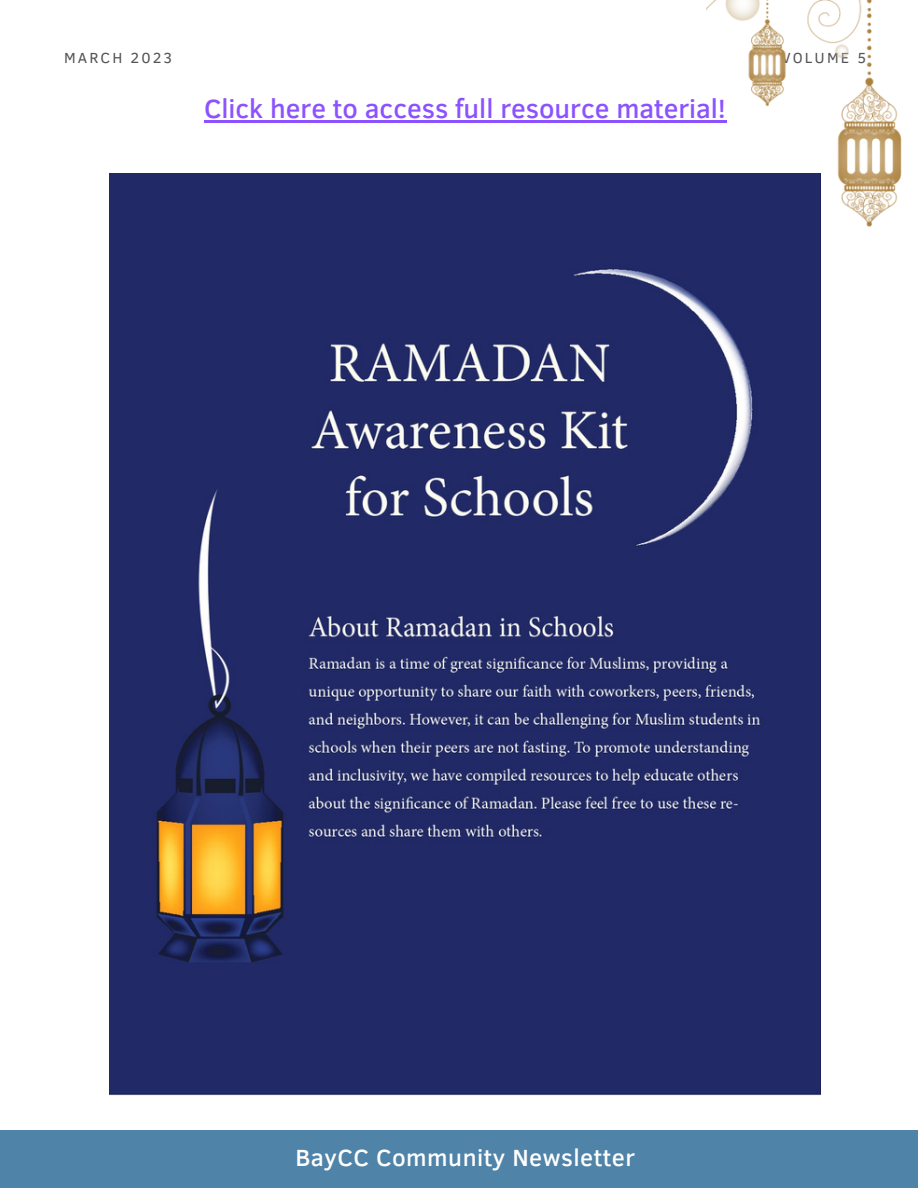
<style>
.page{position:relative;width:918px;height:1188px;background:#fff}
.page>*{position:absolute;margin:0;border:0;box-sizing:border-box;transform-origin:0 0}
.t1{font:500 27px "Clear Sans";color:#8c52ff}
.t2{font:500 24px "Clear Sans";letter-spacing:.02em;color:#fffefe}
.t3{font:15px "Clear Sans";letter-spacing:.14em;color:#545454}
</style>
<div class="page">
<img style="left:110px;top:173px;width:711px;height:923px">
<div style="left:0;top:1130px;width:918px;height:58px;background:#4f83a8"></div>
<img style="left:707px;top:0;width:195px;height:227px">
<hr style="left:204px;top:121px;width:522px;height:2px;background:#8c52ff">
<p class="t3" style="left:64px;top:47px;width:110px">MARCH 2023</p>
<p class="t3" style="left:782px;top:47px;width:86px">VOLUME 5</p>
<p class="t1" style="left:204px;top:89px;width:523px">Click here to access full resource material!</p>
<p class="t2" style="left:295px;top:1140px;width:341px">BayCC Community Newsletter</p>
</div>
